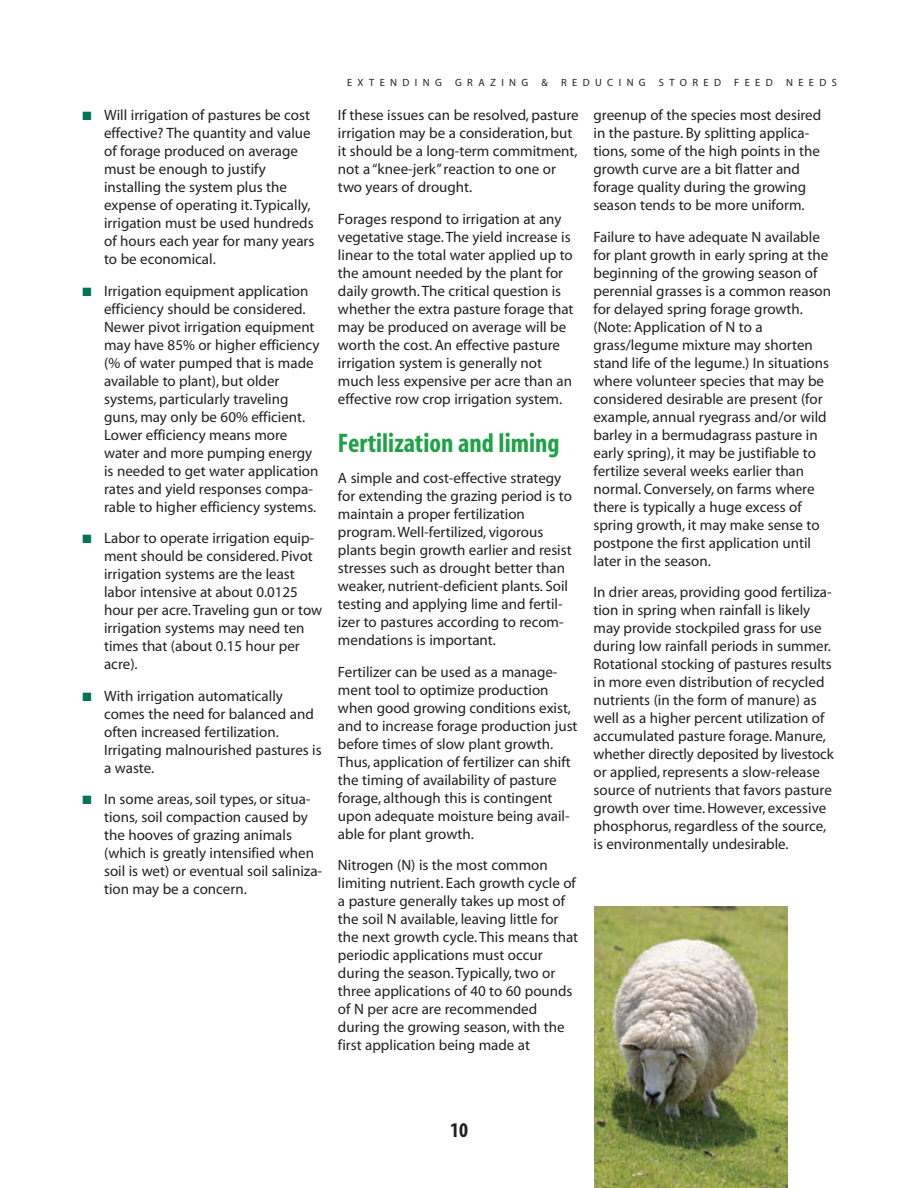
<style>
.page{position:relative;width:918px;height:1188px;background:#fff}
.page>*{position:absolute;margin:0;border:0;box-sizing:border-box;transform-origin:0 0}
.t1{font:700 condensed 27px "Myriad";color:#1fa245}
.t2{font:700 condensed 21px "Myriad";color:#231f20}
.t3{font:15px/18px "Myriad";color:#231f20}
.t4{font:10.5px "Myriad";letter-spacing:.515em;color:#231f20}
.s1{color:#007255}
</style>
<div class="page">
<img style="left:594px;top:906px;width:194px;height:282px">
<p class="t3" style="left:104px;top:107px;width:212px;text-indent:-22px"><span class="s1">■</span> Will irrigation of pastures be cost effective? The quantity and value of forage produced on average must be enough to justify installing the system plus the expense of operating it. Typically, irrigation must be used hundreds of hours each year for many years to be economical.</p>
<p class="t3" style="left:104px;top:283px;width:217px;text-indent:-22px"><span class="s1">■</span> Irrigation equipment application efficiency should be considered.<br>Newer pivot irrigation equipment may have 85% or higher efficiency (% of water pumped that is made available to plant), but older systems, particularly traveling guns, may only be 60% efficient.<br>Lower efficiency means more water and more pumping energy is needed to get water application rates and yield responses compa&shy;rable to higher efficiency systems.</p>
<p class="t3" style="left:104px;top:530px;width:220px;text-indent:-22px"><span class="s1">■</span> Labor to operate irrigation equip&shy;ment should be considered. Pivot irrigation systems are the least labor intensive at about 0.0125 hour per acre. Traveling gun or tow irrigation systems may need ten times that (about 0.15 hour per acre).</p>
<p class="t3" style="left:104px;top:688px;width:219px;text-indent:-22px"><span class="s1">■</span> With irrigation automatically comes the need for balanced and often increased fertilization.<br>Irrigating malnourished pastures is a waste.</p>
<p class="t3" style="left:104px;top:791px;width:220px;text-indent:-22px"><span class="s1">■</span> In some areas, soil types, or situa&shy;tions, soil compaction caused by the hooves of grazing animals (which is greatly intensified when soil is wet) or eventual soil saliniza&shy;tion may be a concern.</p>
<p class="t4" style="left:347px;top:79px;width:96px">EXTENDING</p>
<p class="t4" style="left:455px;top:79px;width:75px">GRAZING</p>
<p class="t4" style="left:542px;top:79px;width:8px">&amp;</p>
<p class="t4" style="left:561px;top:79px;width:86px">REDUCING</p>
<p class="t4" style="left:659px;top:79px;width:64px">STORED</p>
<p class="t4" style="left:734px;top:79px;width:40px">FEED</p>
<p class="t4" style="left:786px;top:79px;width:52px">NEEDS</p>
<p class="t3" style="left:338px;top:107px;width:242px">If these issues can be resolved, pasture irrigation may be a consideration, but it should be a long-term commitment, not a “knee-jerk” reaction to one or two years of drought.</p>
<p class="t3" style="left:338px;top:211px;width:237px">Forages respond to irrigation at any vegetative stage. The yield increase is linear to the total water applied up to the amount needed by the plant for daily growth. The critical question is whether the extra pasture forage that may be produced on average will be worth the cost. An effective pasture irrigation system is generally not much less expensive per acre than an effective row crop irrigation system.</p>
<h1 class="t1" style="left:338px;top:433px;width:223px">Fertilization and liming</h1>
<p class="t3" style="left:338px;top:470px;width:235px">A simple and cost-effective strategy for extending the grazing period is to maintain a proper fertilization program. Well-fertilized, vigorous plants begin growth earlier and resist stresses such as drought better than weaker, nutrient-deficient plants. Soil testing and applying lime and fertil&shy;izer to pastures according to recom&shy;mendations is important.</p>
<p class="t3" style="left:338px;top:664px;width:241px">Fertilizer can be used as a manage&shy;ment tool to optimize production when good growing conditions exist, and to increase forage production just before times of slow plant growth.<br>Thus, application of fertilizer can shift the timing of availability of pasture forage, although this is contingent upon adequate moisture being avail&shy;able for plant growth.</p>
<p class="t3" style="left:338px;top:857px;width:242px">Nitrogen (N) is the most common limiting nutrient. Each growth cycle of a pasture generally takes up most of the soil N available, leaving little for the next growth cycle. This means that periodic applications must occur during the season. Typically, two or three applications of 40 to 60 pounds of N per acre are recommended during the growing season, with the first application being made at</p>
<p class="t3" style="left:593px;top:107px;width:229px">greenup of the species most desired in the pasture. By splitting applica&shy;tions, some of the high points in the growth curve are a bit flatter and forage quality during the growing season tends to be more uniform.</p>
<p class="t3" style="left:593px;top:229px;width:239px">Failure to have adequate N available for plant growth in early spring at the beginning of the growing season of perennial grasses is a common reason for delayed spring forage growth. (Note: Application of N to a grass/legume mixture may shorten stand life of the legume.) In situations where volunteer species that may be considered desirable are present (for example, annual ryegrass and/or wild barley in a bermudagrass pasture in early spring), it may be justifiable to fertilize several weeks earlier than normal. Conversely, on farms where there is typically a huge excess of spring growth, it may make sense to postpone the first application until later in the season.</p>
<p class="t3" style="left:593px;top:584px;width:242px">In drier areas, providing good fertiliza&shy;tion in spring when rainfall is likely may provide stockpiled grass for use during low rainfall periods in summer.<br>Rotational stocking of pastures results in more even distribution of recycled nutrients (in the form of manure) as well as a higher percent utilization of accumulated pasture forage. Manure, whether directly deposited by livestock or applied, represents a slow-release source of nutrients that favors pasture growth over time. However, excessive phosphorus, regardless of the source, is environmentally undesirable.</p>
<h2 class="t2" style="left:450px;top:1122px;width:19px">10</h2>
</div>
